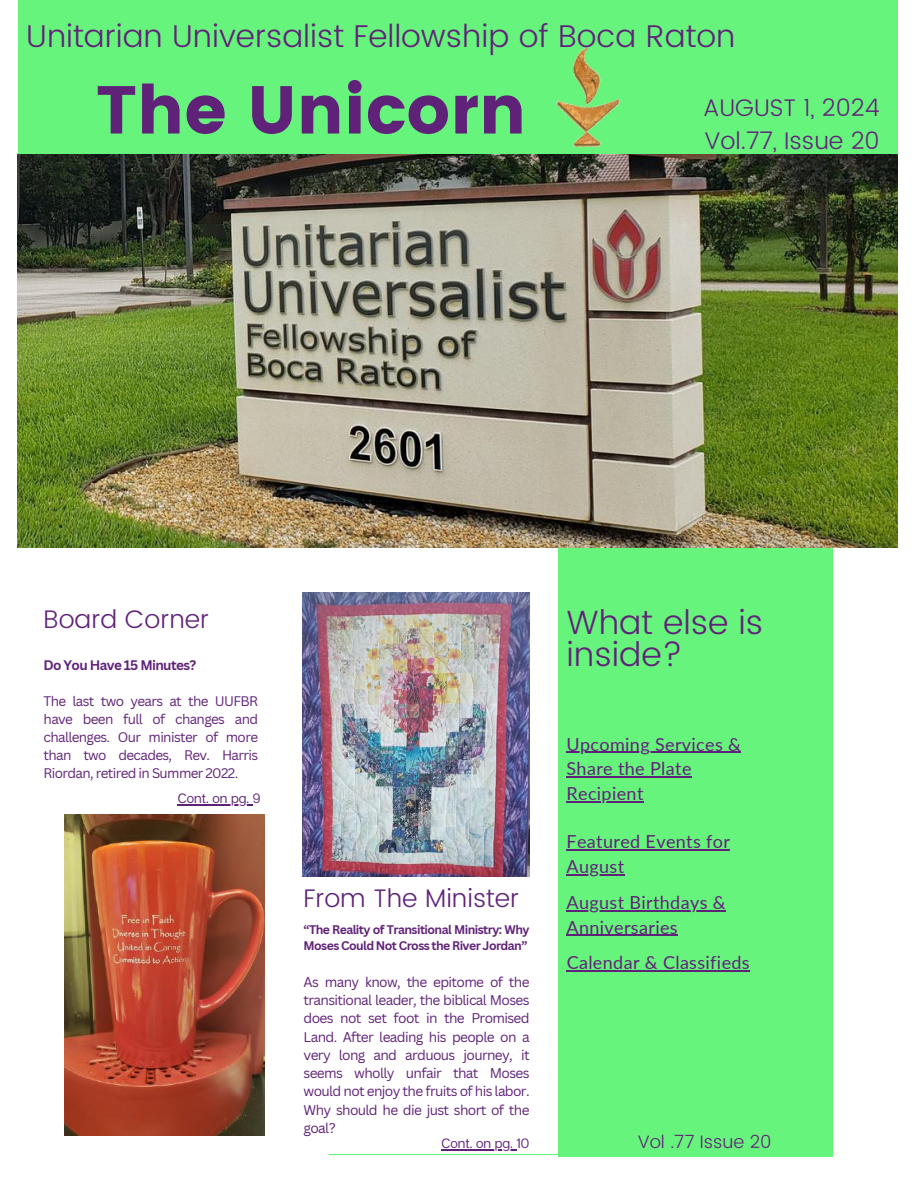
<style>
.page{position:relative;width:918px;height:1188px;background:#fff}
.page>*{position:absolute;margin:0;border:0;box-sizing:border-box;transform-origin:0 0}
.t1{font:67.65px "Poppins";color:#602279}
.t2{font:300 33.6px/31.5px "Poppins";color:#602279}
.t3{font:300 31.5px "Poppins";color:#602279}
.t4{font:300 25.35px "Poppins";color:#602279}
.t5{font:300 24px/32.7px "Poppins";color:#602279}
.t6{font:18px/24.8px "Lato";letter-spacing:.02em;color:#602279}
.t7{font:300 18px "Poppins";color:#602279}
.t8{font:13.65px/18.3px "Canva Sans";letter-spacing:-.045em;color:#602279;text-align:justify}
.t9{font:13.5px/18px "Canva Sans";letter-spacing:-.045em;color:#602279;text-align:justify}
.t10{font:13.5px "Articulat CF";color:#602279}
.t11{font:700 13.5px "Canva Sans";letter-spacing:-.045em;color:#602279}
.t12{font:700 12.15px/16.2px "Canva Sans";letter-spacing:-.045em;color:#602279}
</style>
<div class="page">
<img style="left:64px;top:815px;width:200px;height:320px">
<img style="left:303px;top:593px;width:227px;height:283px">
<div style="left:18px;top:0;width:880px;height:181px;background:#67f47c"></div>
<div style="left:558px;top:547px;width:275px;height:610px;background:#67f47c"></div>
<hr style="left:329px;top:1154px;width:302px;height:1px;background:#67f47c">
<img style="left:551px;top:46px;width:76px;height:109px">
<img style="left:18px;top:155px;width:880px;height:393px">
<hr style="left:178px;top:805px;width:75px;height:1px;background:#602279">
<hr style="left:567px;top:752px;width:174px;height:1px;background:#602279">
<hr style="left:567px;top:776px;width:125px;height:2px;background:#602279">
<hr style="left:567px;top:801px;width:77px;height:1px;background:#602279">
<hr style="left:567px;top:849px;width:163px;height:1px;background:#602279">
<hr style="left:567px;top:874px;width:58px;height:1px;background:#602279">
<hr style="left:567px;top:910px;width:159px;height:1px;background:#602279">
<hr style="left:567px;top:935px;width:111px;height:1px;background:#602279">
<hr style="left:567px;top:970px;width:183px;height:1px;background:#602279">
<hr style="left:442px;top:1149px;width:75px;height:1px;background:#602279">
<h3 class="t3" style="left:26px;top:18px;width:710px">Unitarian Universalist Fellowship of Boca Raton</h3>
<h1 class="t1" style="left:96px;top:71px;width:432px">The Unicorn</h1>
<h3 class="t5" style="left:703px;top:92px;width:178px">AUGUST 1, 2024<br>Vol.77, Issue 20</h3>
<h3 class="t4" style="left:44px;top:605px;width:167px">Board Corner</h3>
<p class="t11" style="left:44px;top:655px;width:154px">Do You Have 15 Minutes?</p>
<p class="t9" style="left:44px;top:692px;width:216px">The last two years at the UUFBR have been full of changes and challenges. Our minister of more than two decades, Rev. Harris Riordan, retired in Summer 2022.</p>
<p class="t10" style="left:178px;top:790px;width:84px">Cont. on pg. 9</p>
<h3 class="t4" style="left:304px;top:883px;width:217px">From The Minister</h3>
<p class="t12" style="left:304px;top:921px;width:227px">“The Reality of Transitional Ministry: Why<br>Moses Could Not Cross the River Jordan”</p>
<p class="t8" style="left:304px;top:972px;width:228px">As many know, the epitome of the transitional leader, the biblical Moses does not set foot in the Promised Land. After leading his people on a very long and arduous journey, it seems wholly unfair that Moses would not enjoy the fruits of his labor.<br>Why should he die just short of the goal?</p>
<p class="t10" style="left:442px;top:1135px;width:89px">Cont. on pg. 10</p>
<h2 class="t2" style="left:567px;top:607px;width:198px">What else is inside?</h2>
<h3 class="t6" style="left:567px;top:731px;width:176px">Upcoming Services &amp;<br>Share the Plate<br>Recipient</h3>
<h3 class="t6" style="left:567px;top:829px;width:165px">Featured Events for<br>August</h3>
<h3 class="t6" style="left:567px;top:890px;width:161px">August Birthdays &amp;<br>Anniversaries</h3>
<h3 class="t6" style="left:567px;top:950px;width:185px">Calendar &amp; Classifieds</h3>
<h3 class="t7" style="left:638px;top:1131px;width:135px">Vol .77 Issue 20</h3>
</div>
